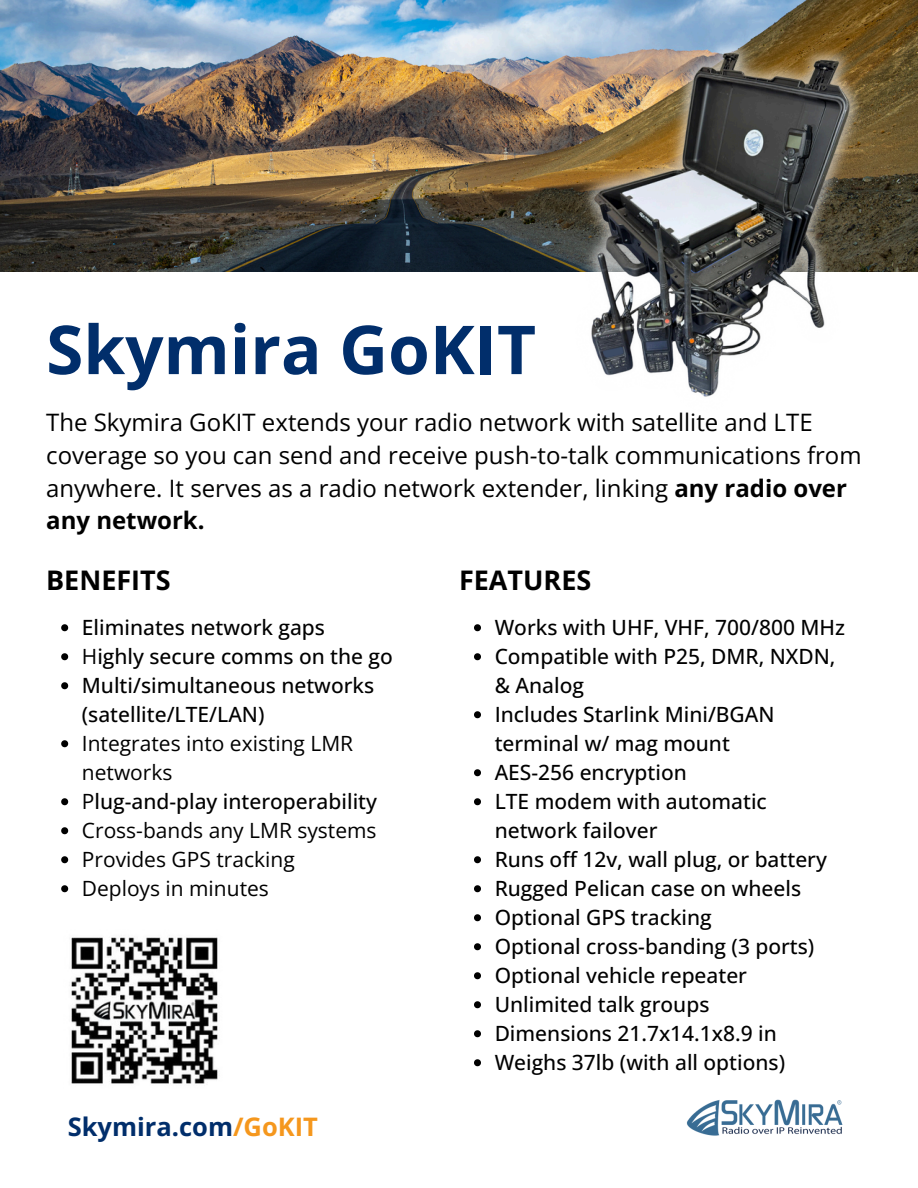
<style>
.page{position:relative;width:918px;height:1188px;background:#fff}
.page>*{position:absolute;margin:0;border:0;box-sizing:border-box;transform-origin:0 0}
.t1{font:700 67.5px "Open Sans";color:#012e6b}
.t2{font:700 27px "Open Sans";color:#000}
.t3{font:700 25.5px "Open Sans";color:#012e6b}
.t4{font:24px/32.7px "Open Sans";color:#000}
.t5{font:500 21px/29px "Open Sans";color:#000}
.t6{font:21px/29px "Open Sans";color:#000}
.s1{font-weight:700}
.s2{font-weight:400}
.s3{color:#f5971d}
</style>
<div class="page">
<img style="left:0;top:0;width:918px;height:272px">
<img style="left:686px;top:1099px;width:157px;height:37px">
<img style="left:71px;top:937px;width:147px;height:147px">
<img style="left:536px;top:0;width:346px;height:397px">
<svg style="left:474px;top:624px;width:7px;height:7px"></svg>
<svg style="left:474px;top:653px;width:7px;height:7px"></svg>
<svg style="left:474px;top:711px;width:7px;height:7px"></svg>
<svg style="left:474px;top:769px;width:7px;height:7px"></svg>
<svg style="left:474px;top:798px;width:7px;height:7px"></svg>
<svg style="left:474px;top:856px;width:7px;height:7px"></svg>
<svg style="left:474px;top:885px;width:7px;height:7px"></svg>
<svg style="left:474px;top:914px;width:7px;height:7px"></svg>
<svg style="left:474px;top:943px;width:7px;height:7px"></svg>
<svg style="left:474px;top:972px;width:7px;height:7px"></svg>
<svg style="left:474px;top:1001px;width:7px;height:7px"></svg>
<svg style="left:474px;top:1030px;width:7px;height:7px"></svg>
<svg style="left:474px;top:1059px;width:7px;height:7px"></svg>
<svg style="left:61px;top:624px;width:7px;height:7px"></svg>
<svg style="left:61px;top:653px;width:7px;height:7px"></svg>
<svg style="left:61px;top:682px;width:7px;height:7px"></svg>
<svg style="left:61px;top:740px;width:7px;height:7px"></svg>
<svg style="left:61px;top:798px;width:7px;height:7px"></svg>
<svg style="left:61px;top:827px;width:7px;height:7px"></svg>
<svg style="left:61px;top:856px;width:7px;height:7px"></svg>
<svg style="left:61px;top:885px;width:7px;height:7px"></svg>
<p class="t1" style="left:46px;top:302px;width:491px">Skymira GoKIT</p>
<p class="t4" style="left:46px;top:406px;width:817px">The Skymira GoKIT extends your radio network with satellite and LTE coverage so you can send and receive push-to-talk communications from anywhere. It serves as a radio network extender, linking <span class="s1">any radio over any network.</span></p>
<h1 class="t2" style="left:459px;top:561px;width:134px">FEATURES</h1>
<h4 class="t5" style="left:495px;top:613px;width:352px">Works with UHF, VHF, 700/800 MHz</h4>
<h2 class="t5" style="left:495px;top:642px;width:342px">Compatible with P25, DMR, NXDN, &amp; Analog</h2>
<p class="t5" style="left:495px;top:700px;width:281px">Includes Starlink Mini/BGAN terminal w/ mag mount</p>
<p class="t5" style="left:495px;top:758px;width:194px">AES-256 encryption</p>
<p class="t5" style="left:495px;top:787px;width:274px">LTE modem with automatic network failover</p>
<p class="t5" style="left:495px;top:845px;width:334px">Runs off 12v, wall plug, or battery</p>
<p class="t5" style="left:495px;top:874px;width:308px">Rugged Pelican case on wheels</p>
<p class="t5" style="left:495px;top:903px;width:219px">Optional GPS tracking</p>
<p class="t5" style="left:495px;top:932px;width:321px">Optional cross-banding (3 ports)</p>
<p class="t5" style="left:495px;top:961px;width:254px">Optional vehicle repeater</p>
<p class="t5" style="left:495px;top:990px;width:216px">Unlimited talk groups</p>
<h3 class="t5" style="left:495px;top:1019px;width:284px">Dimensions 21.7x14.1x8.9 in</h3>
<h2 class="t5" style="left:495px;top:1048px;width:292px">Weighs 37lb (with all options)</h2>
<p class="t2" style="left:46px;top:561px;width:126px">BENEFITS</p>
<p class="t5" style="left:82px;top:613px;width:245px">Eliminates network gaps</p>
<p class="t5" style="left:82px;top:642px;width:312px"><span class="s2">H</span>ighly secure comms on the go</p>
<p class="t5" style="left:82px;top:671px;width:294px">Multi/simultaneous networks (satellite/LTE/LAN)</p>
<p class="t6" style="left:82px;top:729px;width:273px">Integrates into existing LMR networks</p>
<p class="t5" style="left:82px;top:787px;width:297px"><span class="s2">P</span>lug-and-play interoperability</p>
<p class="t6" style="left:82px;top:816px;width:296px">Cross-bands any LMR systems</p>
<p class="t6" style="left:82px;top:845px;width:214px">Provides GPS tracking</p>
<p class="t6" style="left:82px;top:874px;width:189px">Deploys in minutes</p>
<p class="t3" style="left:68px;top:1109px;width:252px">Skymira.com<span class="s3">/GoKIT</span></p>
</div>
